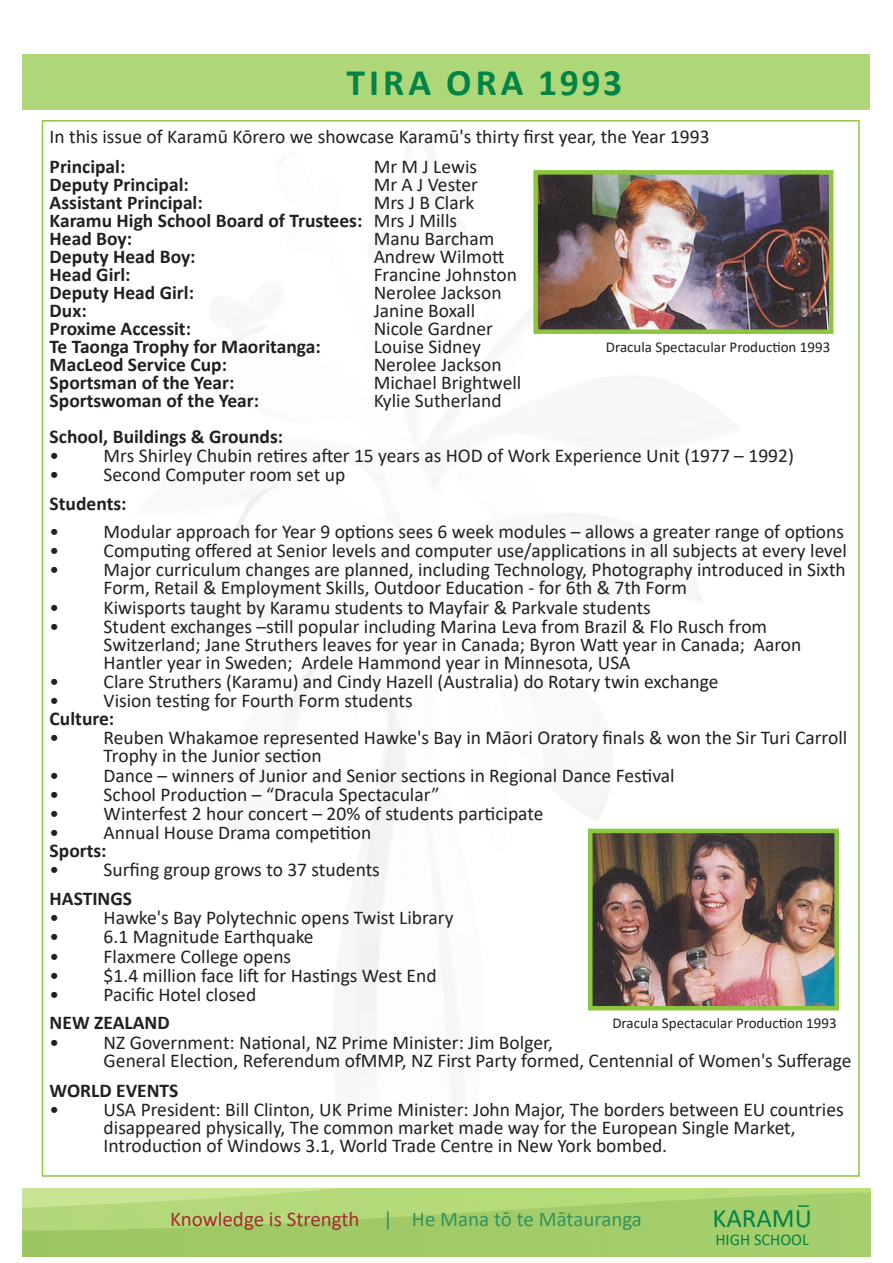
<style>
.page{position:relative;width:893px;height:1263px;background:#fff}
.page>*{position:absolute;margin:0;border:0;box-sizing:border-box;transform-origin:0 0}
.headings{font:700 37.5px "Calibri";letter-spacing:.11em;color:#038345}
.t1{font:26.7px "Calibri";color:#038345}
.t2{font:21px "Calibri";color:#35935d}
.t3{font:19.5px/18px "Calibri";color:#231f20}
.t4{font:700 19.5px/18px "Calibri";color:#231f20}
.t5{font:16.35px "Calibri";color:#038345}
.t6{font:15px "Calibri";color:#231f20}
.s1{font-weight:400}
.s2{font-weight:700}
.s3{color:#a72b30}
</style>
<div class="page">
<div style="left:23px;top:54px;width:847px;height:55px;background:#aed779"></div>
<svg style="left:23px;top:1188px;width:847px;height:68px;background:#aad170"></svg>
<svg style="left:798px;top:1205px;width:11px;height:2px"></svg>
<img style="left:538px;top:175px;width:290px;height:154px">
<div style="left:533px;top:170px;width:300px;height:164px;border:4px solid #8cc63f"></div>
<img style="left:593px;top:834px;width:241px;height:171px">
<div style="left:588px;top:829px;width:251px;height:181px;border:4px solid #8cc63f"></div>
<p class="headings" style="left:346px;top:56px;width:277px">TIRA ORA 1993</p>
<p class="t3" style="left:50px;top:127px;width:661px">In this issue of Karamū Kōrero we showcase Karamū's thirty first year, the Year 1993</p>
<p class="t4" style="left:50px;top:157px;width:77px">Principal:</p>
<p class="t3" style="left:374px;top:157px;width:105px">Mr M J Lewis</p>
<p class="t4" style="left:50px;top:175px;width:141px">Deputy Principal:</p>
<p class="t3" style="left:374px;top:175px;width:106px">Mr A J Vester</p>
<p class="t4" style="left:50px;top:193px;width:155px">Assistant Principal:</p>
<p class="t4" style="left:50px;top:193px;width:426px;text-indent:324px"><span class="s1">Mrs J B Clark<br></span>Karamu High School Board of Trustees: <span class="s1">Mrs J Mills<br></span>Head Boy:</p>
<p class="t3" style="left:374px;top:229px;width:122px">Manu Barcham</p>
<p class="t4" style="left:50px;top:247px;width:147px">Deputy Head Boy:</p>
<p class="t3" style="left:374px;top:247px;width:132px">Andrew Wilmott</p>
<p class="t4" style="left:50px;top:265px;width:82px">Head Girl:</p>
<p class="t3" style="left:374px;top:265px;width:145px">Francine Johnston</p>
<p class="t4" style="left:50px;top:283px;width:146px">Deputy Head Girl:</p>
<p class="t3" style="left:374px;top:283px;width:129px">Nerolee Jackson</p>
<p class="t4" style="left:50px;top:301px;width:39px">Dux:</p>
<p class="t3" style="left:374px;top:301px;width:103px">Janine Boxall</p>
<p class="t4" style="left:50px;top:319px;width:143px">Proxime Accessit:</p>
<p class="t3" style="left:374px;top:319px;width:121px">Nicole Gardner</p>
<p class="t4" style="left:50px;top:337px;width:273px">Te Taonga Trophy for Maoritanga:</p>
<p class="t3" style="left:374px;top:337px;width:109px">Louise Sidney</p>
<p class="t4" style="left:50px;top:355px;width:179px">MacLeod Service Cup:</p>
<p class="t3" style="left:374px;top:355px;width:129px">Nerolee Jackson</p>
<p class="t4" style="left:50px;top:373px;width:186px">Sportsman of the Year:</p>
<p class="t3" style="left:374px;top:373px;width:149px">Michael Brightwell</p>
<p class="t4" style="left:50px;top:391px;width:211px">Sportswoman of the Year:</p>
<p class="t3" style="left:374px;top:391px;width:129px">Kylie Sutherland</p>
<p class="t4" style="left:50px;top:427px;width:235px">School, Buildings &amp; Grounds:</p>
<p class="t3" style="left:50px;top:446px;width:746px">• Mrs Shirley Chubin retires after 15 years as HOD of Work Experience Unit (1977 – 1992)</p>
<p class="t3" style="left:50px;top:465px;width:297px">• Second Computer room set up</p>
<p class="t4" style="left:50px;top:494px;width:78px">Students:</p>
<p class="t3" style="left:50px;top:522px;width:796px">• Modular approach for Year 9 options sees 6 week modules – allows a greater range of options</p>
<p class="t3" style="left:50px;top:541px;width:799px">• Computing offered at Senior levels and computer use/applications in all subjects at every level</p>
<p class="t3" style="left:104px;top:560px;width:744px;text-indent:-54px">• Major curriculum changes are planned, including Technology, Photography introduced in Sixth<br>Form, Retail &amp; Employment Skills, Outdoor Education - for 6th &amp; 7th Form</p>
<p class="t3" style="left:50px;top:598px;width:603px">• Kiwisports taught by Karamu students to Mayfair &amp; Parkvale students</p>
<p class="t3" style="left:104px;top:617px;width:699px;text-indent:-54px">• Student exchanges –still popular including Marina Leva from Brazil &amp; Flo Rusch from<br>Switzerland; Jane Struthers leaves for year in Canada; Byron Watt year in Canada; Aaron<br>Hantler year in Sweden; Ardele Hammond year in Minnesota, USA</p>
<p class="t3" style="left:50px;top:672px;width:670px">• Clare Struthers (Karamu) and Cindy Hazell (Australia) do Rotary twin exchange</p>
<p class="t3" style="left:50px;top:691px;width:365px">• Vision testing for Fourth Form students<br><span class="s2">Culture:</span></p>
<p class="t3" style="left:104px;top:728px;width:745px;text-indent:-54px">• Reuben Whakamoe represented Hawke's Bay in Māori Oratory finals &amp; won the Sir Turi Carroll<br>Trophy in the Junior section</p>
<p class="t3" style="left:50px;top:766px;width:626px">• Dance – winners of Junior and Senior sections in Regional Dance Festival</p>
<p class="t3" style="left:50px;top:785px;width:391px">• School Production – “Dracula Spectacular”</p>
<p class="t3" style="left:50px;top:804px;width:495px">• Winterfest 2 hour concert – 20% of students participate</p>
<p class="t3" style="left:50px;top:823px;width:323px">• Annual House Drama competition<br><span class="s2">Sports:</span></p>
<p class="t3" style="left:50px;top:860px;width:332px">• Surfing group grows to 37 students</p>
<p class="t4" style="left:50px;top:889px;width:84px">HASTINGS</p>
<p class="t3" style="left:50px;top:908px;width:405px">• Hawke's Bay Polytechnic opens Twist Library</p>
<p class="t3" style="left:50px;top:927px;width:266px">• 6.1 Magnitude Earthquake</p>
<p class="t3" style="left:50px;top:946px;width:243px">• Flaxmere College opens</p>
<p class="t3" style="left:50px;top:966px;width:388px">• $1.4 million face lift for Hastings West End</p>
<p class="t3" style="left:50px;top:985px;width:208px">• Pacific Hotel closed</p>
<p class="t4" style="left:50px;top:1014px;width:122px">NEW ZEALAND</p>
<p class="t3" style="left:104px;top:1033px;width:749px;text-indent:-54px">• NZ Government: National, NZ Prime Minister: Jim Bolger,<br>General Election, Referendum ofMMP, NZ First Party formed, Centennial of Women's Sufferage</p>
<p class="t4" style="left:50px;top:1081px;width:130px">WORLD EVENTS</p>
<p class="t3" style="left:104px;top:1100px;width:742px;text-indent:-54px">• USA President: Bill Clinton, UK Prime Minister: John Major, The borders between EU countries disappeared physically, The common market made way for the European Single Market,<br>Introduction of Windows 3.1, World Trade Centre in New York bombed.</p>
<p class="t6" style="left:606px;top:336px;width:226px">Dracula Spectacular Production 1993</p>
<p class="t6" style="left:612px;top:1013px;width:226px">Dracula Spectacular Production 1993</p>
<p class="t2" style="left:170px;top:1204px;width:473px"><span class="s3">Knowledge is Strength</span> | He Mana tō te Mātauranga</p>
<h2 class="t1" style="left:712px;top:1199px;width:101px">KARAMU</h2>
<p class="t5" style="left:715px;top:1228px;width:95px">HIGH SCHOOL</p>
</div>
